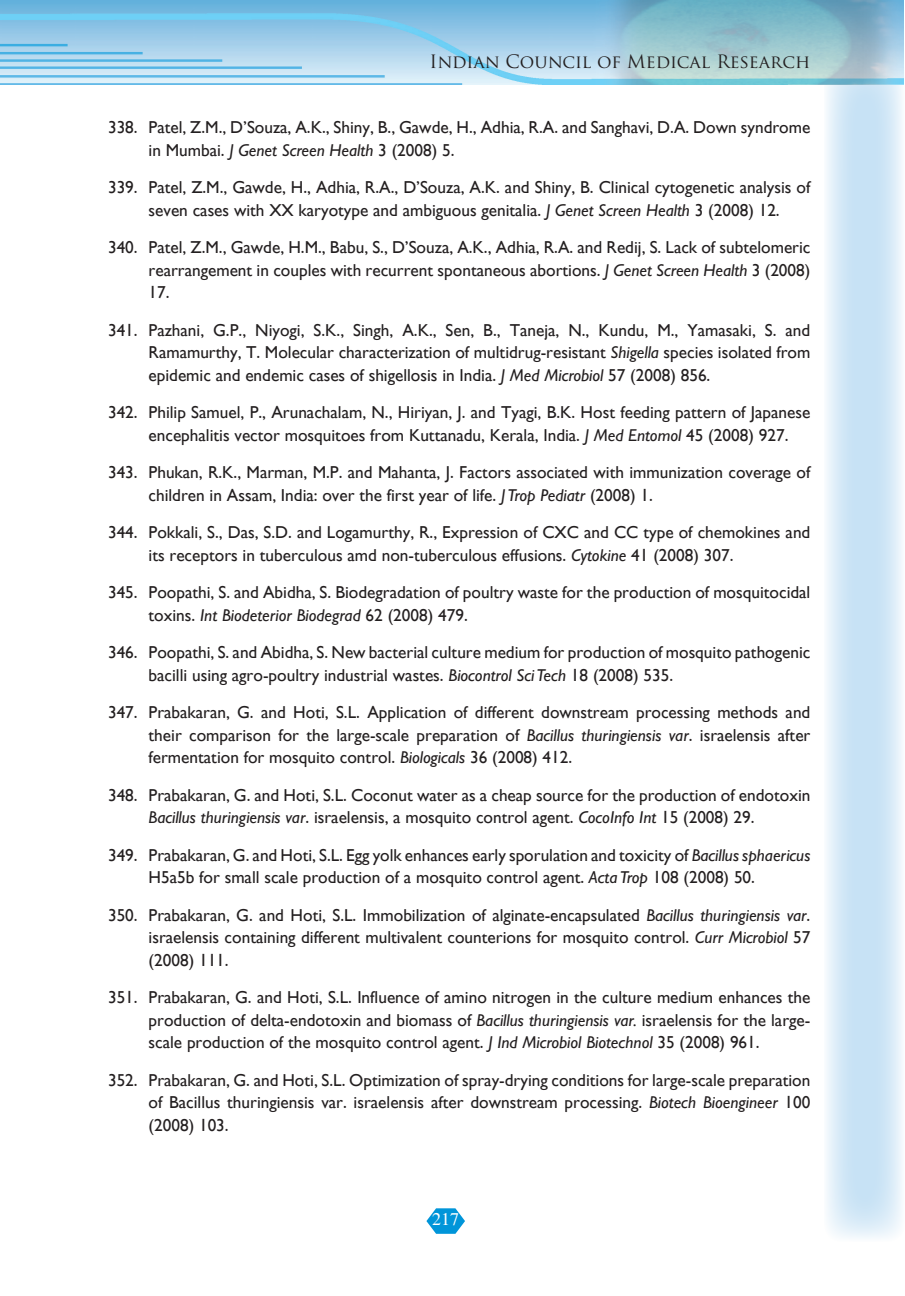
<style>
.page{position:relative;width:905px;height:1296px;background:#fff}
.page>*{position:absolute;margin:0;border:0;box-sizing:border-box;transform-origin:0 0}
.t1{font:18px "Trajan Pro";color:#231f20}
.t2{font:18px "Times";color:#fff}
.t3{font:17.25px/22.5px "Gill Sans";color:#231f20}
.s1{font-style:italic}
</style>
<div class="page">
<svg style="left:824px;top:54px;width:80px;height:1188px;background:#d5e9f7"></svg>
<img style="left:0;top:0;width:903px;height:85px">
<svg style="left:426px;top:1208px;width:39px;height:26px"></svg>
<p class="t1" style="left:429px;top:50px;width:382px">Indian Council of Medical Research</p>
<p class="t3" style="left:148px;top:116px;width:663px;text-indent:-41px">338. Patel, Z.M., D’Souza, A.K., Shiny, B., Gawde, H., Adhia, R.A. and Sanghavi, D.A. Down syndrome in Mumbai. <span class="s1">J Genet Screen Health</span> 3 (2008) 5.</p>
<p class="t3" style="left:108px;top:176px;width:703px;text-align:center">339. Patel, Z.M., Gawde, H., Adhia, R.A., D’Souza, A.K. and Shiny, B. Clinical cytogenetic analysis of seven cases with XX karyotype and ambiguous genitalia. <span class="s1">J Genet Screen Health</span> 3 (2008) 12.</p>
<p class="t3" style="left:148px;top:236px;width:663px;text-align:justify;text-indent:-41px">340. Patel, Z.M., Gawde, H.M., Babu, S., D’Souza, A.K., Adhia, R.A. and Redij, S. Lack of subtelomeric rearrangement in couples with recurrent spontaneous abortions. <span class="s1">J Genet Screen Health</span> 3 (2008)<br>17.</p>
<p class="t3" style="left:148px;top:319px;width:663px;text-align:justify;text-indent:-41px">341. Pazhani, G.P., Niyogi, S.K., Singh, A.K., Sen, B., Taneja, N., Kundu, M., Yamasaki, S. and Ramamurthy, T. Molecular characterization of multidrug-resistant <span class="s1">Shigella</span> species isolated from epidemic and endemic cases of shigellosis in India. <span class="s1">J Med Microbiol</span> 57 (2008) 856.</p>
<p class="t3" style="left:148px;top:401px;width:663px;text-indent:-41px">342. Philip Samuel, P., Arunachalam, N., Hiriyan, J. and Tyagi, B.K. Host feeding pattern of Japanese encephalitis vector mosquitoes from Kuttanadu, Kerala, India. <span class="s1">J Med Entomol</span> 45 (2008) 927.</p>
<p class="t3" style="left:148px;top:461px;width:663px;text-indent:-41px">343. Phukan, R.K., Marman, M.P. and Mahanta, J. Factors associated with immunization coverage of children in Assam, India: over the first year of life. <span class="s1">J Trop Pediatr</span> (2008) 1.</p>
<p class="t3" style="left:148px;top:521px;width:663px;text-indent:-41px">344. Pokkali, S., Das, S.D. and Logamurthy, R., Expression of CXC and CC type of chemokines and its receptors in tuberculous amd non-tuberculous effusions. <span class="s1">Cytokine</span> 41 (2008) 307.</p>
<p class="t3" style="left:148px;top:581px;width:663px;text-indent:-41px">345. Poopathi, S. and Abidha, S. Biodegradation of poultry waste for the production of mosquitocidal toxins. <span class="s1">Int Biodeterior Biodegrad</span> 62 (2008) 479.</p>
<p class="t3" style="left:148px;top:641px;width:663px;text-indent:-41px">346. Poopathi, S. and Abidha, S. New bacterial culture medium for production of mosquito pathogenic bacilli using agro-poultry industrial wastes. <span class="s1">Biocontrol Sci Tech</span> 18 (2008) 535.</p>
<p class="t3" style="left:148px;top:701px;width:663px;text-align:justify;text-indent:-41px">347. Prabakaran, G. and Hoti, S.L. Application of different downstream processing methods and their comparison for the large-scale preparation of <span class="s1">Bacillus thuringiensis var</span>. israelensis after fermentation for mosquito control. <span class="s1">Biologicals</span> 36 (2008) 412.</p>
<p class="t3" style="left:148px;top:784px;width:663px;text-indent:-41px">348. Prabakaran, G. and Hoti, S.L. Coconut water as a cheap source for the production of endotoxin<br><span class="s1">Bacillus thuringiensis var</span>. israelensis, a mosquito control agent. <span class="s1">CocoInfo Int</span> 15 (2008) 29.</p>
<p class="t3" style="left:148px;top:844px;width:663px;text-indent:-41px">349. Prabakaran, G. and Hoti, S.L. Egg yolk enhances early sporulation and toxicity of <span class="s1">Bacillus sphaericus<br></span>H5a5b for small scale production of a mosquito control agent. <span class="s1">Acta Trop</span> 108 (2008) 50.</p>
<p class="t3" style="left:148px;top:904px;width:663px;text-align:justify;text-indent:-41px">350. Prabakaran, G. and Hoti, S.L. Immobilization of alginate-encapsulated <span class="s1">Bacillus thuringiensis var</span>. israelensis containing different multivalent counterions for mosquito control. <span class="s1">Curr Microbiol</span> 57 (2008) 111.</p>
<p class="t3" style="left:148px;top:986px;width:663px;text-align:justify;text-indent:-41px">351. Prabakaran, G. and Hoti, S.L. Influence of amino nitrogen in the culture medium enhances the production of delta-endotoxin and biomass of <span class="s1">Bacillus thuringiensis var.</span> israelensis for the large&shy;scale production of the mosquito control agent. <span class="s1">J Ind Microbiol Biotechnol</span> 35 (2008) 961.</p>
<p class="t3" style="left:148px;top:1069px;width:663px;text-align:justify;text-indent:-41px">352. Prabakaran, G. and Hoti, S.L. Optimization of spray-drying conditions for large-scale preparation of Bacillus thuringiensis var. israelensis after downstream processing. <span class="s1">Biotech Bioengineer</span> 100 (2008) 103.</p>
<p class="t2" style="left:432px;top:1209px;width:28px">217</p>
</div>
